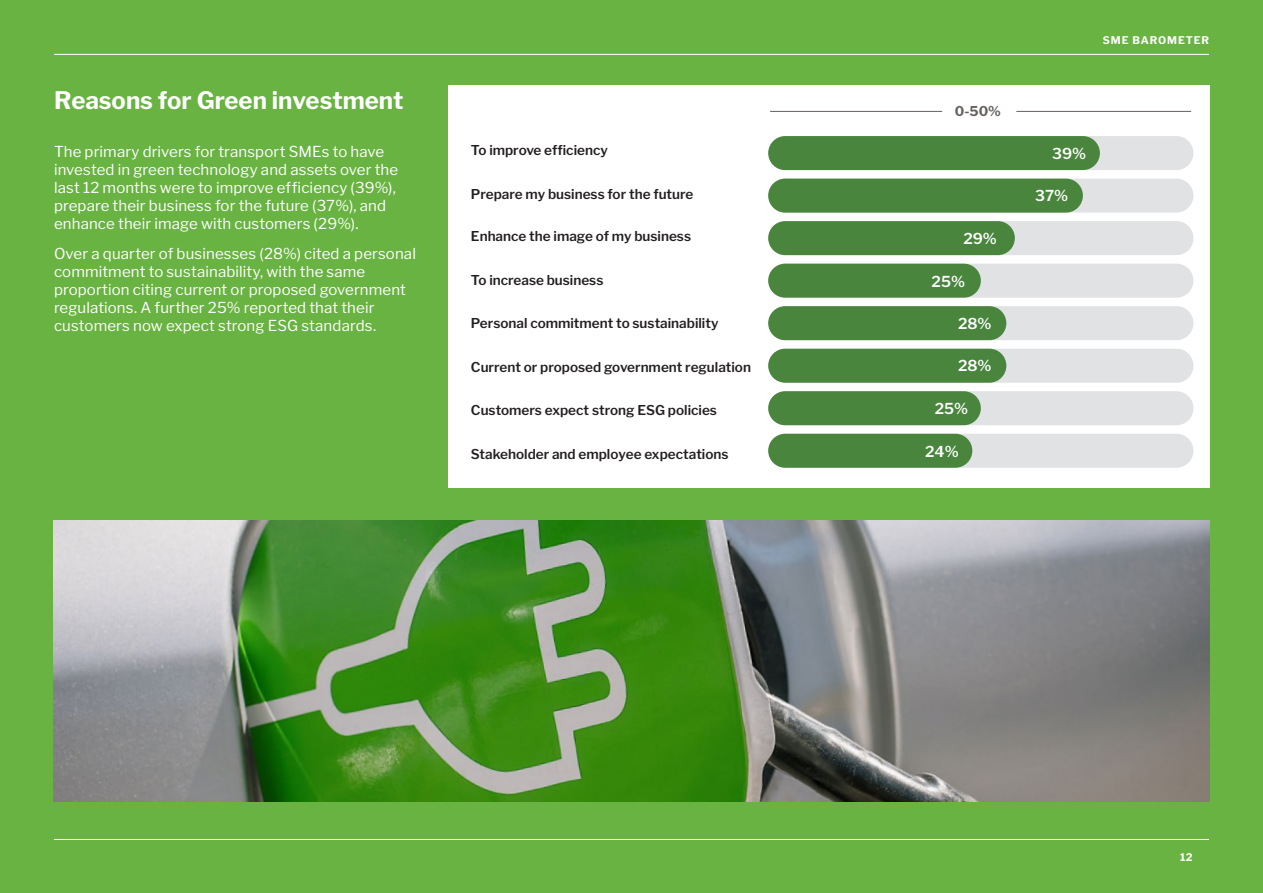
<style>
.page{position:relative;width:1263px;height:893px;background:#69b342}
.page>*{position:absolute;margin:0;border:0;box-sizing:border-box;transform-origin:0 0}
.t1{font:700 24px "Libre Franklin";color:#fff}
.Body_white{font:15px/18px "Libre Franklin";letter-spacing:.01em;color:#fff}
.t2{font:600 15px "Libre Franklin";color:#fff}
.t3{font:600 13.5px "Libre Franklin";color:#231f20}
.t4{font:700 13.5px "Libre Franklin";color:#66615f}
.t5{font:700 10.5px "Libre Franklin";letter-spacing:.08em;color:#fff}
</style>
<div class="page">
<hr style="left:54px;top:54px;width:1155px;height:1px;background:#fff">
<hr style="left:54px;top:839px;width:1155px;height:1px;background:#fff">
<div style="left:449px;top:85px;width:761px;height:403px;background:#fff"></div>
<img style="left:53px;top:521px;width:1157px;height:280px">
<div style="left:768px;top:136px;width:425px;height:34px;background:#e1e2e4;border-radius:17px"></div>
<div style="left:768px;top:179px;width:425px;height:34px;background:#e1e2e4;border-radius:17px"></div>
<div style="left:768px;top:221px;width:425px;height:34px;background:#e1e2e4;border-radius:17px"></div>
<div style="left:768px;top:264px;width:425px;height:34px;background:#e1e2e4;border-radius:17px"></div>
<div style="left:768px;top:306px;width:425px;height:34px;background:#e1e2e4;border-radius:17px"></div>
<div style="left:768px;top:349px;width:425px;height:34px;background:#e1e2e4;border-radius:17px"></div>
<div style="left:768px;top:391px;width:425px;height:34px;background:#e1e2e4;border-radius:17px"></div>
<div style="left:768px;top:434px;width:425px;height:34px;background:#e1e2e4;border-radius:17px"></div>
<div style="left:768px;top:136px;width:332px;height:34px;background:#49853d;border-radius:17px"></div>
<div style="left:768px;top:179px;width:315px;height:34px;background:#49853d;border-radius:17px"></div>
<div style="left:768px;top:221px;width:247px;height:34px;background:#49853d;border-radius:17px"></div>
<div style="left:768px;top:264px;width:213px;height:34px;background:#49853d;border-radius:17px"></div>
<div style="left:768px;top:306px;width:238px;height:34px;background:#49853d;border-radius:17px"></div>
<div style="left:768px;top:349px;width:238px;height:34px;background:#49853d;border-radius:17px"></div>
<div style="left:768px;top:391px;width:213px;height:34px;background:#49853d;border-radius:17px"></div>
<div style="left:768px;top:434px;width:204px;height:34px;background:#49853d;border-radius:17px"></div>
<hr style="left:770px;top:111px;width:172px;height:1px;background:#66615f">
<hr style="left:1016px;top:111px;width:175px;height:1px;background:#66615f">
<p class="t1" style="left:54px;top:86px;width:351px">Reasons for Green investment</p>
<p class="Body_white" style="left:54px;top:142px;width:346px">The primary drivers for transport SMEs to have invested in green technology and assets over the last 12 months were to improve efficiency (39%), prepare their business for the future (37%), and enhance their image with customers (29%).</p>
<p class="Body_white" style="left:54px;top:245px;width:363px">Over a quarter of businesses (28%) cited a personal commitment to sustainability, with the same proportion citing current or proposed government regulations. A further 25% reported that their customers now expect strong ESG standards.</p>
<p class="t3" style="left:471px;top:142px;width:138px">To improve efficiency</p>
<p class="t3" style="left:471px;top:186px;width:224px">Prepare my business for the future</p>
<p class="t3" style="left:471px;top:228px;width:222px">Enhance the image of my business</p>
<p class="t3" style="left:471px;top:272px;width:134px">To increase business</p>
<p class="t3" style="left:471px;top:315px;width:249px">Personal commitment to sustainability</p>
<p class="t3" style="left:471px;top:359px;width:282px">Current or proposed government regulation</p>
<p class="t3" style="left:471px;top:402px;width:247px">Customers expect strong ESG policies</p>
<p class="t3" style="left:471px;top:446px;width:259px">Stakeholder and employee expectations</p>
<p class="t4" style="left:955px;top:103px;width:48px">0-50%</p>
<p class="t2" style="left:963px;top:229px;width:35px">29%</p>
<p class="t2" style="left:931px;top:272px;width:35px">25%</p>
<p class="t2" style="left:958px;top:314px;width:35px">28%</p>
<p class="t2" style="left:958px;top:357px;width:35px">28%</p>
<p class="t2" style="left:935px;top:399px;width:35px">25%</p>
<p class="t2" style="left:925px;top:443px;width:35px">24%</p>
<p class="t5" style="left:1103px;top:34px;width:108px">SME BAROMETER</p>
<p class="t2" style="left:1052px;top:144px;width:36px">39%</p>
<p class="t2" style="left:1035px;top:187px;width:35px">37%</p>
<p class="t5" style="left:1180px;top:850px;width:14px">12</p>
</div>
